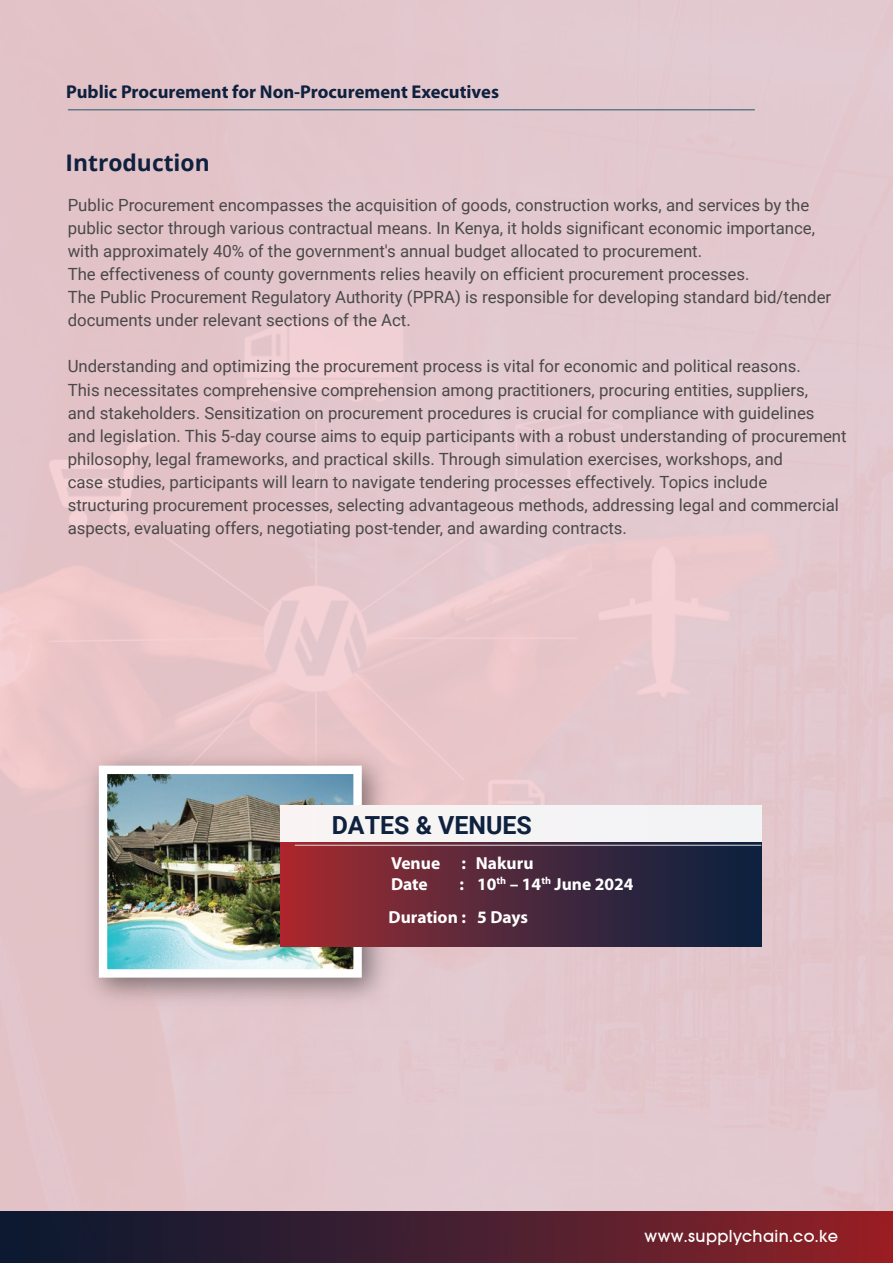
<style>
.page{position:relative;width:893px;height:1263px;background:#fff}
.page>*{position:absolute;margin:0;border:0;box-sizing:border-box;transform-origin:0 0}
.t1{font:700 24.9px "Roboto";color:#0e213e}
.t2{font:700 22.8px "Open Sans";color:#0e213e}
.t3{font:700 18.6px "Myriad Pro";color:#0e213e}
.t4{font:18px "Avant Garde Md ITCTT";letter-spacing:.02em;color:#fff}
.t5{font:700 17.4px "Myriad Pro";color:#fff}
.t6{font:16.8px/23.1px "Roboto";color:#4a494a}
</style>
<div class="page">
<div style="left:0;top:0;width:893px;height:1211px;background:#e3c7cd"></div>
<div style="left:0;top:1211px;width:893px;height:52px;background:linear-gradient(to right,#021a34,#902228)"></div>
<img style="left:73px;top:740px;width:327px;height:276px">
<img style="left:108px;top:775px;width:245px;height:194px">
<div style="left:99px;top:766px;width:263px;height:212px;border:8px solid #fff"></div>
<div style="left:280px;top:805px;width:481px;height:141px;background:linear-gradient(to right,#a22b31,#022342)"></div>
<hr style="left:295px;top:845px;width:466px;height:1px;background:#dadadb">
<div style="left:280px;top:805px;width:481px;height:37px;background:#f5f3f5"></div>
<hr style="left:68px;top:109px;width:687px;height:1px;background:#1f5669">
<p class="t3" style="left:66px;top:80px;width:434px">Public Procurement for Non-Procurement Executives</p>
<h2 class="t2" style="left:66px;top:147px;width:146px">Introduction</h2>
<p class="t6" style="left:68px;top:193px;width:765px">Public Procurement encompasses the acquisition of goods, construction works, and services by the public sector through various contractual means. In Kenya, it holds significant economic importance, with approximately 40% of the government's annual budget allocated to procurement.<br>The effectiveness of county governments relies heavily on efficient procurement processes.<br>The Public Procurement Regulatory Authority (PPRA) is responsible for developing standard bid/tender documents under relevant sections of the Act.</p>
<p class="t6" style="left:68px;top:354px;width:780px">Understanding and optimizing the procurement process is vital for economic and political reasons.<br>This necessitates comprehensive comprehension among practitioners, procuring entities, suppliers,<br>and stakeholders. Sensitization on procurement procedures is crucial for compliance with guidelines<br>and legislation. This 5-day course aims to equip participants with a robust understanding of procurement philosophy, legal frameworks, and practical skills. Through simulation exercises, workshops, and<br>case studies, participants will learn to navigate tendering processes effectively. Topics include structuring procurement processes, selecting advantageous methods, addressing legal and commercial aspects, evaluating offers, negotiating post-tender, and awarding contracts.</p>
<h1 class="t1" style="left:332px;top:807px;width:202px">DATES &amp; VENUES</h1>
<p class="t5" style="left:391px;top:851px;width:144px">Venue : Nakuru</p>
<p class="t5" style="left:391px;top:872px;width:38px">Date</p>
<p class="t5" style="left:459px;top:872px;width:6px">:</p>
<p class="t5" style="left:477px;top:872px;width:158px">10<sup>th</sup> – 14<sup>th</sup> June 2024</p>
<p class="t5" style="left:388px;top:906px;width:141px">Duration : 5 Days</p>
<p class="t4" style="left:645px;top:1226px;width:195px">www.supplychain.co.ke</p>
</div>
